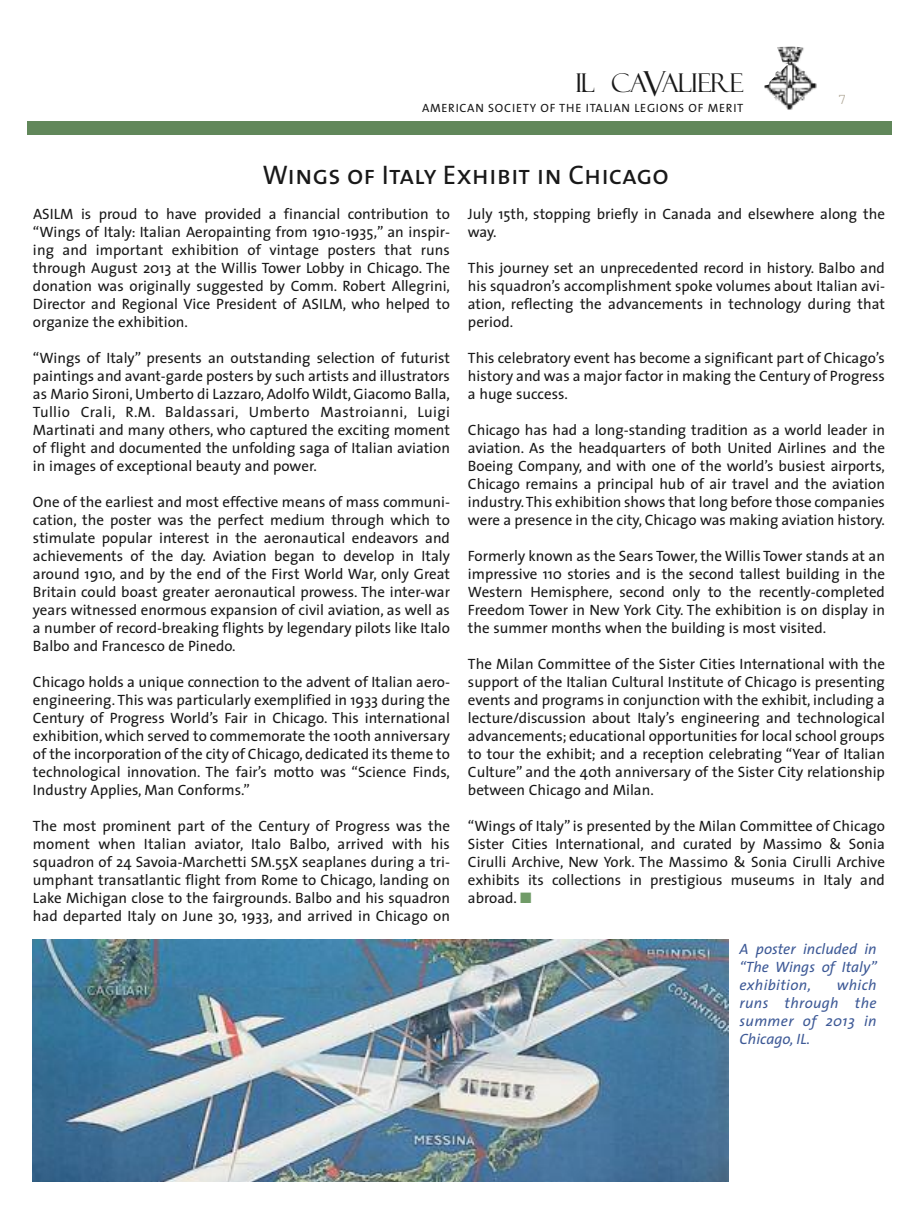
<style>
.page{position:relative;width:918px;height:1215px;background:#fff}
.page>*{position:absolute;margin:0;border:0;box-sizing:border-box;transform-origin:0 0}
.t1{font:27px "The Sans Caps";color:#191919}
.t2{font:25.8px "Felix Titling";letter-spacing:-.04em;color:#191919}
.t3{font:15px/18px "The Sans";color:#191919;text-align:justify}
.t4{font:italic 15px/18px "The Sans";letter-spacing:.02em;color:#3d5996;text-align:justify}
.t5{font:15px "Courier";color:#b0a898}
.t6{font:12px "The Sans";letter-spacing:.06em;color:#191919}
.s1{font-size:34.5px}
.s2{color:#709b67}
</style>
<div class="page">
<div style="left:27px;top:122px;width:864px;height:13px;background:#61875a"></div>
<img style="left:764px;top:46px;width:53px;height:64px">
<img style="left:33px;top:939px;width:695px;height:243px">
<h2 class="t2" style="left:575px;top:73px;width:170px">IL CA<span class="s1">V</span>ALIERE</h2>
<p class="t6" style="left:422px;top:104px;width:323px">AMERICAN SOCIETY OF THE ITALIAN LEGIONS OF MERIT</p>
<h1 class="t1" style="left:262px;top:166px;width:408px">Wings of Italy Exhibit in Chicago</h1>
<p class="t5" style="left:838px;top:94px;width:10px">7</p>
<p class="t3" style="left:33px;top:207px;width:419px">ASILM is proud to have provided a financial contribution to “Wings of Italy: Italian Aeropainting from 1910-1935,” an inspir&shy;ing and important exhibition of vintage posters that runs through August 2013 at the Willis Tower Lobby in Chicago. The donation was originally suggested by Comm. Robert Allegrini, Director and Regional Vice President of ASILM, who helped to organize the exhibition.</p>
<p class="t3" style="left:33px;top:351px;width:419px">“Wings of Italy” presents an outstanding selection of futurist paintings and avant-garde posters by such artists and illustrators as Mario Sironi, Umberto di Lazzaro, Adolfo Wildt, Giacomo Balla, Tullio Crali, R.M. Baldassari, Umberto Mastroianni, Luigi Martinati and many others, who captured the exciting moment of flight and documented the unfolding saga of Italian aviation in images of exceptional beauty and power.</p>
<p class="t3" style="left:33px;top:495px;width:419px">One of the earliest and most effective means of mass communi&shy;cation, the poster was the perfect medium through which to stimulate popular interest in the aeronautical endeavors and achievements of the day. Aviation began to develop in Italy around 1910, and by the end of the First World War, only Great Britain could boast greater aeronautical prowess. The inter-war years witnessed enormous expansion of civil aviation, as well as a number of record-breaking flights by legendary pilots like Italo Balbo and Francesco de Pinedo.</p>
<p class="t3" style="left:33px;top:675px;width:419px">Chicago holds a unique connection to the advent of Italian aero&shy;engineering. This was particularly exemplified in 1933 during the Century of Progress World’s Fair in Chicago. This international exhibition,which served to commemorate the 100th anniversary of the incorporation of the city of Chicago, dedicated its theme to technological innovation. The fair’s motto was “Science Finds, Industry Applies, Man Conforms.”</p>
<p class="t3" style="left:33px;top:819px;width:419px">The most prominent part of the Century of Progress was the moment when Italian aviator, Italo Balbo, arrived with his squadron of 24 Savoia-Marchetti SM.55X seaplanes during a tri&shy;umphant transatlantic flight from Rome to Chicago, landing on Lake Michigan close to the fairgrounds. Balbo and his squadron had departed Italy on June 30, 1933, and arrived in Chicago on</p>
<p class="t3" style="left:468px;top:207px;width:419px">July 15th, stopping briefly in Canada and elsewhere along the way.</p>
<p class="t3" style="left:468px;top:261px;width:419px">This journey set an unprecedented record in history. Balbo and his squadron’s accomplishment spoke volumes about Italian avi&shy;ation, reflecting the advancements in technology during that period.</p>
<p class="t3" style="left:468px;top:351px;width:419px">This celebratory event has become a significant part of Chicago’s history and was a major factor in making the Century of Progress a huge success.</p>
<p class="t3" style="left:468px;top:423px;width:419px">Chicago has had a long-standing tradition as a world leader in aviation. As the headquarters of both United Airlines and the Boeing Company, and with one of the world’s busiest airports, Chicago remains a principal hub of air travel and the aviation industry.This exhibition shows that long before those companies were a presence in the city, Chicago was making aviation history.</p>
<p class="t3" style="left:468px;top:549px;width:419px">Formerly known as the Sears Tower, the Willis Tower stands at an impressive 110 stories and is the second tallest building in the Western Hemisphere, second only to the recently-completed Freedom Tower in New York City. The exhibition is on display in the summer months when the building is most visited.</p>
<p class="t3" style="left:468px;top:657px;width:419px">The Milan Committee of the Sister Cities International with the support of the Italian Cultural Institute of Chicago is presenting events and programs in conjunction with the exhibit, including a lecture/discussion about Italy’s engineering and technological advancements; educational opportunities for local school groups to tour the exhibit; and a reception celebrating “Year of Italian Culture” and the 40th anniversary of the Sister City relationship between Chicago and Milan.</p>
<p class="t3" style="left:468px;top:819px;width:419px">“Wings of Italy” is presented by the Milan Committee of Chicago Sister Cities International, and curated by Massimo &amp; Sonia Cirulli Archive, New York. The Massimo &amp; Sonia Cirulli Archive exhibits its collections in prestigious museums in Italy and abroad. <span class="s2">■</span></p>
<p class="t4" style="left:740px;top:941px;width:139px">A poster included in “The Wings of Italy” exhibition,</p>
<p class="t4" style="left:740px;top:977px;width:139px;text-indent:97px">which runs through the summer of 2013 in Chicago, IL.</p>
</div>
